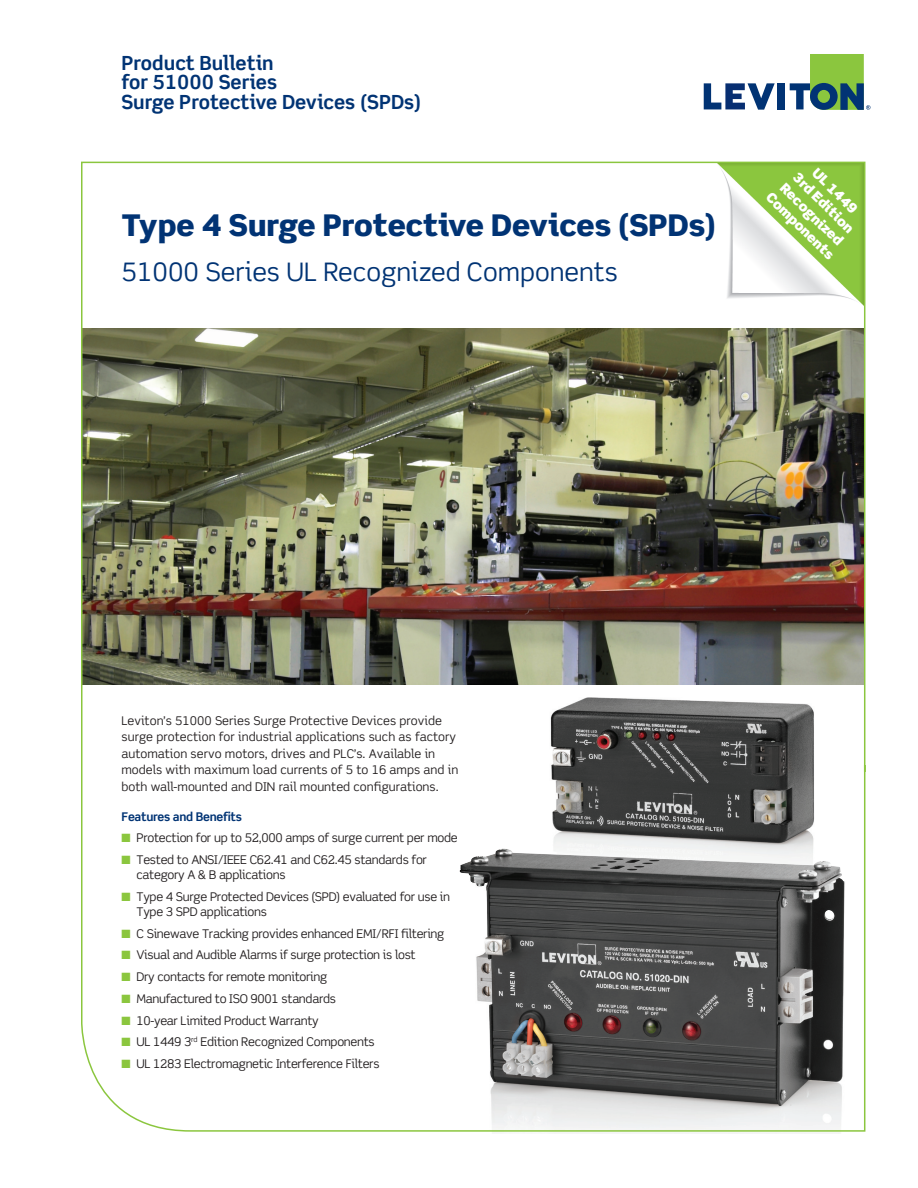
<style>
.page{position:relative;width:918px;height:1188px;background:#fff}
.page>*{position:absolute;margin:0;border:0;box-sizing:border-box;transform-origin:0 0}
.t1{font:900 30px "Scene Alt";color:#013374}
.t2{font:25.5px "Scene Alt";color:#013374}
.t3{font:700 19.5px/19.5px "Scene Alt";color:#013374}
.t4{font:900 13.5px/16.5px "Scene Alt";color:#fff}
.t5{font:12px/15px "Scene Alt";letter-spacing:-.025em;color:#231f20}
.t6{font:12px/16.5px "Scene Alt";color:#231f20}
.t7{font:700 12px "Scene";letter-spacing:-.025em;color:#013374}
.s1{color:#8bc63e}
</style>
<div class="page">
<svg style="left:704px;top:83px;width:71px;height:27px"></svg>
<div style="left:778px;top:83px;width:7px;height:26px;background:#013374"></div>
<svg style="left:790px;top:54px;width:81px;height:56px"></svg>
<img style="left:81px;top:161px;width:785px;height:971px">
<img style="left:460px;top:849px;width:384px;height:80px">
<h3 class="t3" style="left:122px;top:53px;width:302px">Product Bulletin<br>for 51000 Series<br>Surge Protective Devices (SPDs)</h3>
<h1 class="t1" style="left:122px;top:206px;width:596px">Type 4 Surge Protective Devices (SPDs)</h1>
<h2 class="t2" style="left:122px;top:256px;width:498px">51000 Series UL Recognized Components</h2>
<p class="t4" style="left:820px;top:165px;width:59px;rotate:44deg">UL 1449</p>
<p class="t4" style="left:801px;top:169px;width:80px;rotate:44deg">3rd Edition</p>
<p class="t4" style="left:786px;top:177px;width:91px;rotate:44deg">Recognized<br>Components</p>
<p class="t6" style="left:122px;top:712px;width:338px">Leviton’s 51000 Series Surge Protective Devices provide surge protection for industrial applications such as factory automation servo motors, drives and PLC’s. Available in models with maximum load currents of 5 to 16 amps and in both wall-mounted and DIN rail mounted configurations.</p>
<p class="t7" style="left:122px;top:809px;width:122px">Features and Benefits</p>
<p class="t5" style="left:122px;top:830px;width:338px"><span class="s1">■</span> Protection for up to 52,000 amps of surge current per mode</p>
<p class="t5" style="left:136px;top:852px;width:292px;text-indent:-15px"><span class="s1">■</span> Tested to ANSI/IEEE C62.41 and C62.45 standards for category A &amp; B applications</p>
<p class="t5" style="left:136px;top:889px;width:315px;text-indent:-15px"><span class="s1">■</span> Type 4 Surge Protected Devices (SPD) evaluated for use in<br>Type 3 SPD applications</p>
<p class="t5" style="left:122px;top:926px;width:324px"><span class="s1">■</span> C Sinewave Tracking provides enhanced EMI/RFI filtering</p>
<p class="t5" style="left:122px;top:947px;width:296px"><span class="s1">■</span> Visual and Audible Alarms if surge protection is lost</p>
<p class="t5" style="left:122px;top:969px;width:207px"><span class="s1">■</span> Dry contacts for remote monitoring</p>
<p class="t5" style="left:122px;top:991px;width:216px"><span class="s1">■</span> Manufactured to ISO 9001 standards</p>
<p class="t5" style="left:122px;top:1013px;width:199px"><span class="s1">■</span> 10-year Limited Product Warranty</p>
<p class="t5" style="left:122px;top:1034px;width:255px"><span class="s1">■</span> UL 1449 3<sup>rd</sup> Edition Recognized Components</p>
<p class="t5" style="left:121px;top:1056px;width:260px"><span class="s1">■</span> UL 1283 Electromagnetic Interference Filters</p>
</div>
